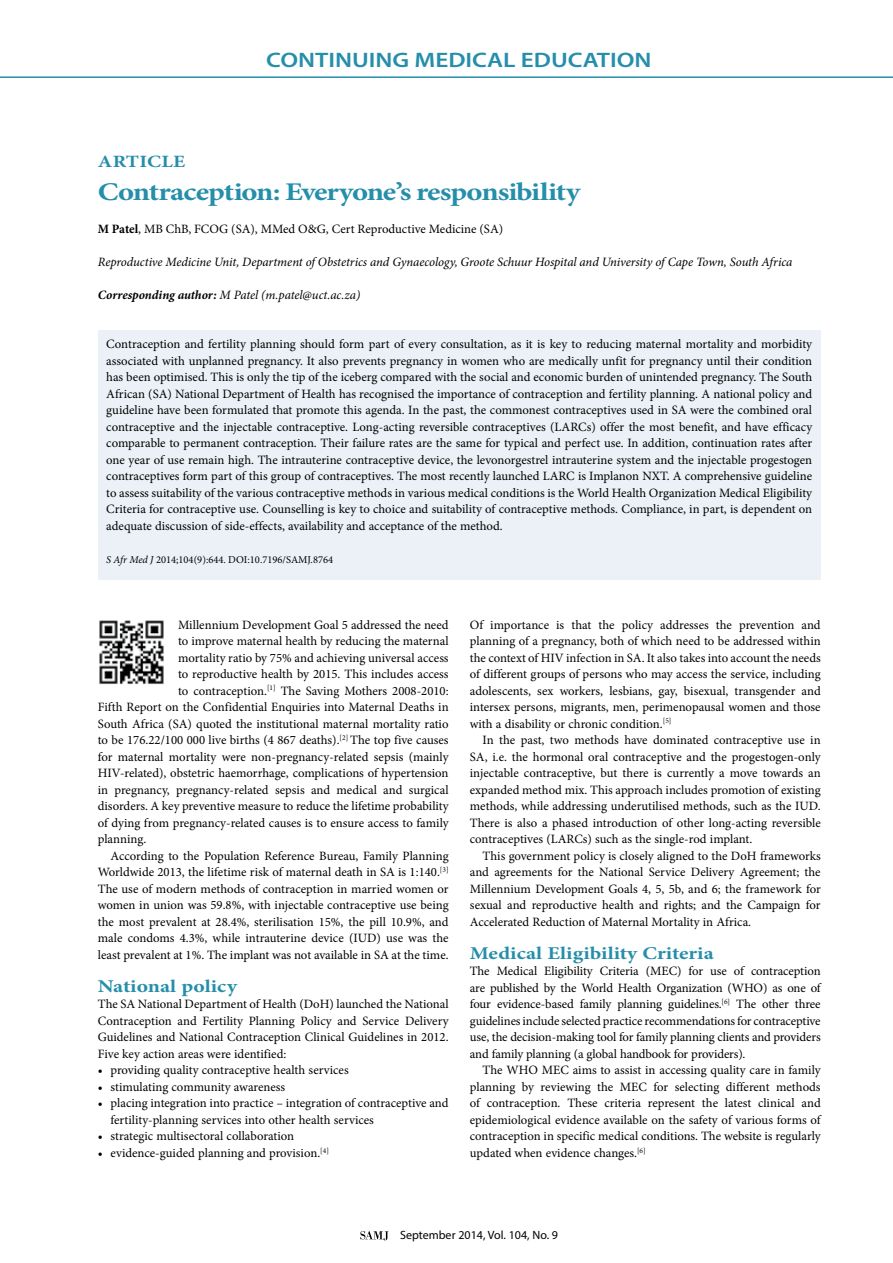
<style>
.page{position:relative;width:893px;height:1263px;background:#fff}
.page>*{position:absolute;margin:0;border:0;box-sizing:border-box;transform-origin:0 0}
.t1{font:700 25.5px "Minion Pro";letter-spacing:-.035em;color:#258eab;scale:1.2 1}
.t2{font:600 21px "Myriad Pro";color:#258eab;scale:1.2 1}
.t3{font:700 18px "Minion Pro";color:#258eab;scale:1.2 1}
.t4{font:700 17.25px "Minion Pro";letter-spacing:.01em;color:#258eab;scale:1.2 1}
.t5{font:12.75px/16.5px "Minion Pro";color:#000;text-align:justify}
.t6{font:italic 12.75px "Minion Pro";letter-spacing:-.01em;color:#000}
.t7{font:12px "Myriad Pro";color:#000}
.t8{font:10.5px "Minion Pro";color:#000}
.s1{font-weight:700}
.s2{font-style:italic}
</style>
<div class="page">
<hr style="left:0;top:76px;width:893px;height:2px;background:#258eab">
<svg style="left:360px;top:1231px;width:29px;height:9px"></svg>
<div style="left:98px;top:330px;width:723px;height:249px;background:#ebf1f6"></div>
<img style="left:99px;top:620px;width:65px;height:65px">
<h2 class="t2" style="left:266px;top:47px;width:323px">CONTINUING MEDICAL EDUCATION</h2>
<h3 class="t4" style="left:98px;top:149px;width:74px">ARTICLE</h3>
<h1 class="t1" style="left:98px;top:173px;width:403px">Contraception: Everyone’s responsibility</h1>
<p class="t5" style="left:98px;top:220px;width:407px"><span class="s1">M Patel</span>, MB ChB, FCOG (SA), MMed O&amp;G, Cert Reproductive Medicine (SA)</p>
<p class="t6" style="left:98px;top:253px;width:696px">Reproductive Medicine Unit, Department of Obstetrics and Gynaecology, Groote Schuur Hospital and University of Cape Town, South Africa</p>
<p class="t6" style="left:98px;top:286px;width:264px"><span class="s1">Corresponding author:</span> M Patel (m.patel@uct.ac.za)</p>
<p class="t5" style="left:106px;top:336px;width:707px">Contraception and fertility planning should form part of every consultation, as it is key to reducing maternal mortality and morbidity associated with unplanned pregnancy. It also prevents pregnancy in women who are medically unfit for pregnancy until their condition has been optimised. This is only the tip of the iceberg compared with the social and economic burden of unintended pregnancy. The South African (SA) National Department of Health has recognised the importance of contraception and fertility planning. A national policy and guideline have been formulated that promote this agenda. In the past, the commonest contraceptives used in SA were the combined oral contraceptive and the injectable contraceptive. Long-acting reversible contraceptives (LARCs) offer the most benefit, and have efficacy comparable to permanent contraception. Their failure rates are the same for typical and perfect use. In addition, continuation rates after one year of use remain high. The intrauterine contraceptive device, the levonorgestrel intrauterine system and the injectable progestogen contraceptives form part of this group of contraceptives. The most recently launched LARC is Implanon NXT. A comprehensive guideline to assess suitability of the various contraceptive methods in various medical conditions is the World Health Organization Medical Eligibility Criteria for contraceptive use. Counselling is key to choice and suitability of contraceptive methods. Compliance, in part, is dependent on adequate discussion of side-effects, availability and acceptance of the method.</p>
<p class="t8" style="left:106px;top:552px;width:228px"><span class="s2">S Afr Med J</span> 2014;104(9):644. DOI:10.7196/SAMJ.8764</p>
<p class="t5" style="left:178px;top:616px;width:272px">Millennium Development Goal 5 addressed the need</p>
<p class="t5" style="left:178px;top:633px;width:272px">to improve maternal health by reducing the maternal</p>
<p class="t5" style="left:178px;top:649px;width:272px">mortality ratio by 75% and achieving universal access</p>
<p class="t5" style="left:178px;top:666px;width:272px">to reproductive health by 2015. This includes access</p>
<p class="t5" style="left:178px;top:682px;width:272px">to contraception.<sup>[1]</sup> The Saving Mothers 2008-2010:</p>
<p class="t5" style="left:98px;top:699px;width:352px">Fifth Report on the Confidential Enquiries into Maternal Deaths in</p>
<p class="t5" style="left:98px;top:715px;width:352px">South Africa (SA) quoted the institutional maternal mortality ratio</p>
<p class="t5" style="left:98px;top:732px;width:352px">to be 176.22/100 000 live births (4 867 deaths).<sup>[2]</sup> The top five causes</p>
<p class="t5" style="left:98px;top:748px;width:352px">for maternal mortality were non-pregnancy-related sepsis (mainly</p>
<p class="t5" style="left:98px;top:765px;width:352px">HIV-related), obstetric haemorrhage, complications of hypertension</p>
<p class="t5" style="left:98px;top:781px;width:352px">in pregnancy, pregnancy-related sepsis and medical and surgical</p>
<p class="t5" style="left:98px;top:798px;width:352px">disorders. A key preventive measure to reduce the lifetime probability</p>
<p class="t5" style="left:98px;top:814px;width:352px">of dying from pregnancy-related causes is to ensure access to family</p>
<p class="t5" style="left:98px;top:831px;width:50px">planning.</p>
<p class="t5" style="left:111px;top:847px;width:340px">According to the Population Reference Bureau, Family Planning</p>
<p class="t5" style="left:98px;top:864px;width:352px">Worldwide 2013, the lifetime risk of maternal death in SA is 1:140.<sup>[3]</sup></p>
<p class="t5" style="left:98px;top:880px;width:352px">The use of modern methods of contraception in married women or</p>
<p class="t5" style="left:98px;top:897px;width:352px">women in union was 59.8%, with injectable contraceptive use being</p>
<p class="t5" style="left:98px;top:913px;width:352px">the most prevalent at 28.4%, sterilisation 15%, the pill 10.9%, and</p>
<p class="t5" style="left:98px;top:930px;width:352px">male condoms 4.3%, while intrauterine device (IUD) use was the</p>
<p class="t5" style="left:98px;top:946px;width:352px">least prevalent at 1%. The implant was not available in SA at the time.</p>
<h3 class="t3" style="left:98px;top:973px;width:118px">National policy</h3>
<p class="t5" style="left:98px;top:996px;width:352px">The SA National Department of Health (DoH) launched the National Contraception and Fertility Planning Policy and Service Delivery Guidelines and National Contraception Clinical Guidelines in 2012.<br>Five key action areas were identified:</p>
<p class="t5" style="left:98px;top:1062px;width:252px">• providing quality contraceptive health services</p>
<p class="t5" style="left:98px;top:1078px;width:189px">• stimulating community awareness</p>
<p class="t5" style="left:111px;top:1095px;width:340px;text-indent:-13px">• placing integration into practice – integration of contraceptive and fertility-planning services into other health services</p>
<p class="t5" style="left:98px;top:1128px;width:198px">• strategic multisectoral collaboration</p>
<p class="t5" style="left:98px;top:1144px;width:233px">• evidence-guided planning and provision.<sup>[4]</sup></p>
<p class="t5" style="left:470px;top:616px;width:352px">Of importance is that the policy addresses the prevention and planning of a pregnancy, both of which need to be addressed within the context of HIV infection in SA. It also takes into account the needs of different groups of persons who may access the service, including adolescents, sex workers, lesbians, gay, bisexual, transgender and intersex persons, migrants, men, perimenopausal women and those with a disability or chronic condition.<sup>[5]</sup></p>
<p class="t5" style="left:470px;top:732px;width:352px;text-indent:13px">In the past, two methods have dominated contraceptive use in SA, i.e. the hormonal oral contraceptive and the progestogen-only injectable contraceptive, but there is currently a move towards an expanded method mix. This approach includes promotion of existing methods, while addressing underutilised methods, such as the IUD.<br>There is also a phased introduction of other long-acting reversible contraceptives (LARCs) such as the single-rod implant.</p>
<p class="t5" style="left:470px;top:847px;width:352px;text-indent:13px">This government policy is closely aligned to the DoH frameworks and agreements for the National Service Delivery Agreement; the Millennium Development Goals 4, 5, 5b, and 6; the framework for sexual and reproductive health and rights; and the Campaign for Accelerated Reduction of Maternal Mortality in Africa.</p>
<h3 class="t3" style="left:470px;top:940px;width:205px">Medical Eligibility Criteria</h3>
<p class="t5" style="left:470px;top:963px;width:352px">The Medical Eligibility Criteria (MEC) for use of contraception are published by the World Health Organization (WHO) as one of four evidence-based family planning guidelines.<sup>[6]</sup> The other three guidelines include selected practice recommendations for contraceptive use, the decision-making tool for family planning clients and providers and family planning (a global handbook for providers).</p>
<p class="t5" style="left:470px;top:1062px;width:352px;text-indent:13px">The WHO MEC aims to assist in accessing quality care in family planning by reviewing the MEC for selecting different methods of contraception. These criteria represent the latest clinical and epidemiological evidence available on the safety of various forms of contraception in specific medical conditions. The website is regularly updated when evidence changes.<sup>[6]</sup></p>
<p class="t7" style="left:400px;top:1228px;width:160px">September 2014, Vol. 104, No. 9</p>
</div>
